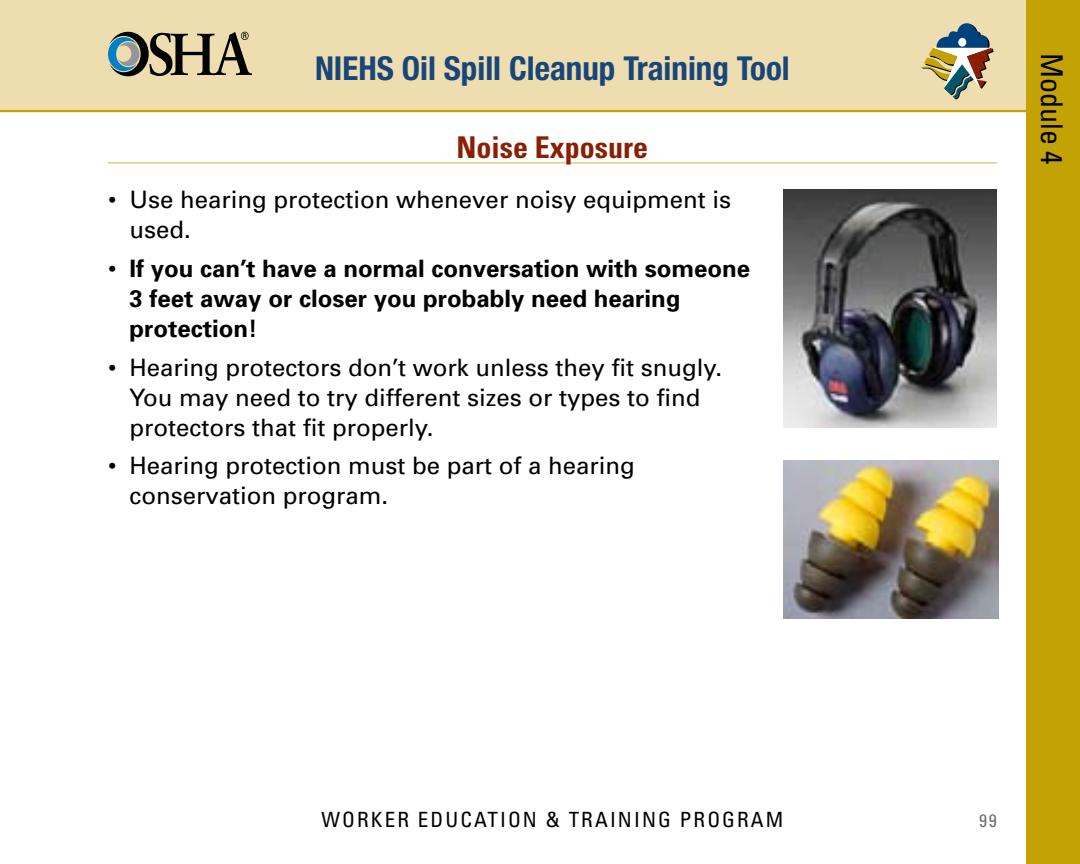
<style>
.page{position:relative;width:1080px;height:864px;background:#fff}
.page>*{position:absolute;margin:0;border:0;box-sizing:border-box;transform-origin:0 0}
.t1{font:700 condensed 33px "Helvetica Neue";color:#18457a}
.t2{font:700 condensed 30px "Univers";color:#8a2003}
.t3{font:condensed 30px "Univers";color:#000}
.t4{font:24px/30px "Univers";color:#000}
.t5{font:700 24px/30px "Univers";color:#000}
.t6{font:condensed 21px "Univers";letter-spacing:.1em;color:#000}
.t7{font:condensed 18px "Univers";color:#6d6f71}
.s1{font-weight:400}
</style>
<div class="page">
<div style="left:0;top:0;width:1080px;height:112px;background:#edddaf"></div>
<hr style="left:0;top:110px;width:1080px;height:2px;background:#c3a204">
<svg style="left:921px;top:23px;width:73px;height:77px"></svg>
<svg style="left:108px;top:32px;width:144px;height:44px"></svg>
<hr style="left:108px;top:162px;width:889px;height:1px;background:#d1b54e">
<img style="left:783px;top:189px;width:213px;height:238px">
<img style="left:783px;top:461px;width:216px;height:158px">
<div style="left:1026px;top:0;width:54px;height:864px;background:#c3a204"></div>
<h1 class="t1" style="left:315px;top:48px;width:476px">NIEHS Oil Spill Cleanup Training Tool</h1>
<p class="t2" style="left:457px;top:129px;width:193px">Noise Exposure</p>
<p class="t4" style="left:130px;top:184px;width:603px;text-indent:-22px">• Use hearing protection whenever noisy equipment is used.</p>
<p class="t5" style="left:130px;top:253px;width:622px;text-indent:-22px"><span class="s1">•</span> If you can’t have a normal conversation with someone<br>3 feet away or closer you probably need hearing protection!</p>
<p class="t4" style="left:130px;top:352px;width:594px;text-indent:-22px">• Hearing protectors don’t work unless they fit snugly.<br>You may need to try different sizes or types to find protectors that fit properly.</p>
<p class="t4" style="left:130px;top:450px;width:507px;text-indent:-22px">• Hearing protection must be part of a hearing conservation program.</p>
<p class="t6" style="left:322px;top:806px;width:463px">WORKER EDUCATION &amp; TRAINING PROGRAM</p>
<p class="t3" style="left:1071px;top:53px;width:113px;rotate:90deg">MODULE 4</p>
<p class="t7" style="left:979px;top:809px;width:19px">99</p>
</div>
